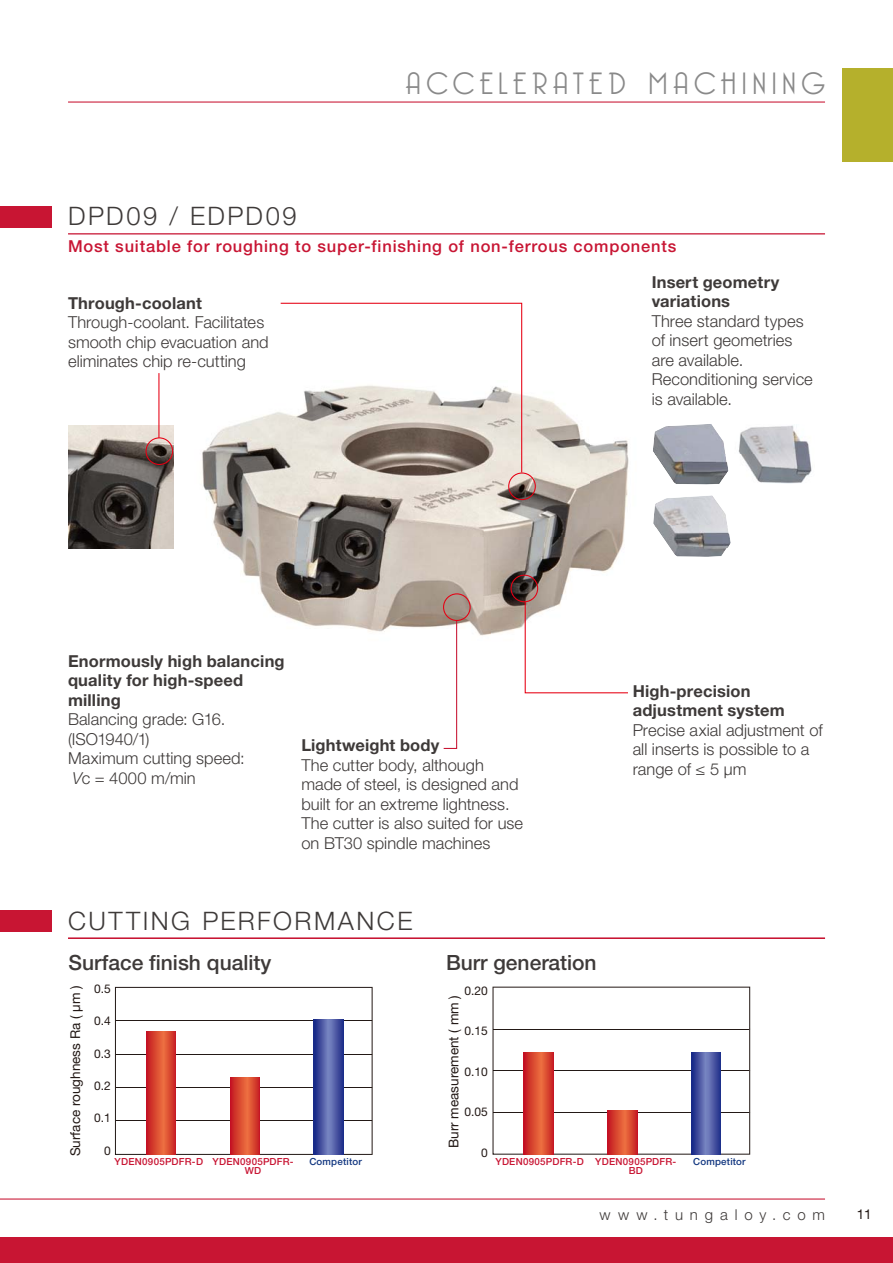
<style>
.page{position:relative;width:893px;height:1263px;background:#fff}
.page>*{position:absolute;margin:0;border:0;box-sizing:border-box;transform-origin:0 0}
.t1{font:300 30px "Bellerose";letter-spacing:.19em;color:#898989}
.t2{font:300 25.5px "Helvetica Neue LTW1 G";letter-spacing:.095em;color:#3e3a39}
.t3{font:500 21px "Helvetica Neue LTW1 G";color:#3e3a39}
.t4{font:300 16.5px/19.5px "Helvetica Neue LTW1 G";color:#3e3a39}
.t5{font:700 16.5px/19.5px "Helvetica Neue LTW1 G";letter-spacing:.01em;color:#3e3a39}
.t6{font:500 16.5px "Helvetica Neue LTW1 G";letter-spacing:.05em;color:#c81533}
.t7{font:300 15px "Helvetica Neue LTW1 G";letter-spacing:.46em;color:#3e3a39}
.t8{font:13.5px "Helvetica Neue";color:#231916}
.t9{font:13.5px "Helvetica Neue LTW1 G";color:#231916}
.t10{font:12px "Helvetica Neue";color:#231916}
.t11{font:500 9.75px/9px "Helvetica Neue";letter-spacing:.025em;color:#c81533;text-align:center}
.t12{font:500 9.75px "Helvetica Neue";letter-spacing:.02em;color:#10357f}
.s1{font-style:italic}
</style>
<div class="page">
<div style="left:842px;top:68px;width:51px;height:94px;background:#b5b02c"></div>
<div style="left:0;top:1237px;width:893px;height:26px;background:#c81533"></div>
<hr style="left:0;top:1199px;width:825px;height:1px;background:#c81533">
<hr style="left:68px;top:102px;width:757px;height:1px;background:#c81533">
<hr style="left:68px;top:233px;width:757px;height:1px;background:#c81533">
<div style="left:0;top:206px;width:51px;height:21px;background:#c81533"></div>
<img style="left:202px;top:395px;width:427px;height:241px">
<hr style="left:68px;top:938px;width:757px;height:1px;background:#c81533">
<div style="left:0;top:911px;width:51px;height:21px;background:#c81533"></div>
<svg style="left:115px;top:987px;width:258px;height:168px"></svg>
<svg style="left:146px;top:1031px;width:30px;height:123px;background:#d74430"></svg>
<svg style="left:230px;top:1077px;width:30px;height:77px;background:#d74430"></svg>
<svg style="left:314px;top:1020px;width:29px;height:134px;background:#4a57a3"></svg>
<svg style="left:492px;top:987px;width:258px;height:168px"></svg>
<svg style="left:524px;top:1052px;width:29px;height:102px;background:#d84530"></svg>
<svg style="left:608px;top:1111px;width:29px;height:43px"></svg>
<svg style="left:691px;top:1053px;width:30px;height:101px;background:#4855a2"></svg>
<svg style="left:280px;top:302px;width:243px;height:172px"></svg>
<div style="left:508px;top:472px;width:28px;height:28px;border:1px solid #e60013;border-radius:50%"></div>
<div style="left:443px;top:593px;width:28px;height:28px;border:1px solid #e60013;border-radius:50%"></div>
<div style="left:510px;top:575px;width:28px;height:27px;border:1px solid #e60013;border-radius:50%"></div>
<svg style="left:443px;top:620px;width:15px;height:129px"></svg>
<svg style="left:524px;top:601px;width:105px;height:93px"></svg>
<img style="left:68px;top:425px;width:106px;height:123px">
<div style="left:145px;top:437px;width:28px;height:28px;border:1px solid #e60013;border-radius:50%"></div>
<hr style="left:158px;top:373px;width:1px;height:65px;background:#e60013">
<img style="left:653px;top:424px;width:75px;height:61px">
<img style="left:738px;top:425px;width:74px;height:59px">
<img style="left:653px;top:495px;width:78px;height:62px">
<h2 class="t2" style="left:68px;top:207px;width:230px">DPD09 / EDPD09</h2>
<h1 class="t1" style="left:406px;top:66px;width:421px">ACCELERATED MACHINING</h1>
<p class="t6" style="left:68px;top:240px;width:610px">Most suitable for roughing to super-finishing of non-ferrous components</p>
<p class="t5" style="left:68px;top:295px;width:135px">Through-coolant</p>
<p class="t4" style="left:68px;top:314px;width:202px">Through-coolant. Facilitates smooth chip evacuation and eliminates chip re-cutting</p>
<p class="t5" style="left:652px;top:274px;width:129px">Insert geometry variations</p>
<p class="t4" style="left:652px;top:313px;width:163px">Three standard types of insert geometries are available.<br>Reconditioning service is available.</p>
<p class="t5" style="left:68px;top:653px;width:218px">Enormously high balancing quality for high-speed milling</p>
<p class="t4" style="left:68px;top:711px;width:178px">Balancing grade: G16. (ISO1940/1)<br>Maximum cutting speed:<br><span class="s1">V</span>c = 4000 m/min</p>
<p class="t5" style="left:301px;top:738px;width:139px">Lightweight body</p>
<p class="t4" style="left:301px;top:757px;width:223px">The cutter body, although made of steel, is designed and built for an extreme lightness.<br>The cutter is also suited for use on BT30 spindle machines</p>
<h2 class="t2" style="left:68px;top:912px;width:346px">CUTTING PERFORMANCE</h2>
<p class="t5" style="left:633px;top:683px;width:153px">High-precision adjustment system</p>
<p class="t4" style="left:633px;top:722px;width:191px">Precise axial adjustment of all inserts is possible to a range of ≤ 5 μm</p>
<p class="t3" style="left:68px;top:955px;width:204px">Surface finish quality</p>
<p class="t3" style="left:446px;top:955px;width:152px">Burr generation</p>
<p class="t8" style="left:449px;top:1148px;width:155px;rotate:-90deg">Burr measurement ( mm )</p>
<p class="t10" style="left:94px;top:984px;width:18px">0.5</p>
<p class="t10" style="left:94px;top:1017px;width:18px">0.4</p>
<p class="t10" style="left:94px;top:1049px;width:18px">0.3</p>
<p class="t10" style="left:94px;top:1081px;width:18px">0.2</p>
<p class="t10" style="left:94px;top:1114px;width:18px">0.1</p>
<p class="t10" style="left:104px;top:1146px;width:8px">0</p>
<p class="t8" style="left:70px;top:1156px;width:172px;rotate:-90deg">Surface roughness Ra ( µm )</p>
<p class="t10" style="left:464px;top:986px;width:25px">0.20</p>
<p class="t10" style="left:464px;top:1027px;width:25px">0.15</p>
<p class="t10" style="left:464px;top:1067px;width:25px">0.10</p>
<p class="t10" style="left:464px;top:1108px;width:25px">0.05</p>
<p class="t10" style="left:481px;top:1148px;width:8px">0</p>
<p class="t11" style="left:213px;top:1159px;width:83px">YDEN0905PDFR-</p>
<p class="t12" style="left:309px;top:1158px;width:54px">Competitor</p>
<p class="t12" style="left:693px;top:1158px;width:54px">Competitor</p>
<p class="t11" style="left:245px;top:1168px;width:18px">WD</p>
<p class="t11" style="left:595px;top:1159px;width:83px">YDEN0905PDFR-<br>BD</p>
<p class="t11" style="left:115px;top:1159px;width:90px">YDEN0905PDFR-D</p>
<p class="t11" style="left:495px;top:1159px;width:90px">YDEN0905PDFR-D</p>
<p class="t7" style="left:600px;top:1210px;width:227px">www.tungaloy.com</p>
<p class="t9" style="left:857px;top:1210px;width:17px">11</p>
</div>
